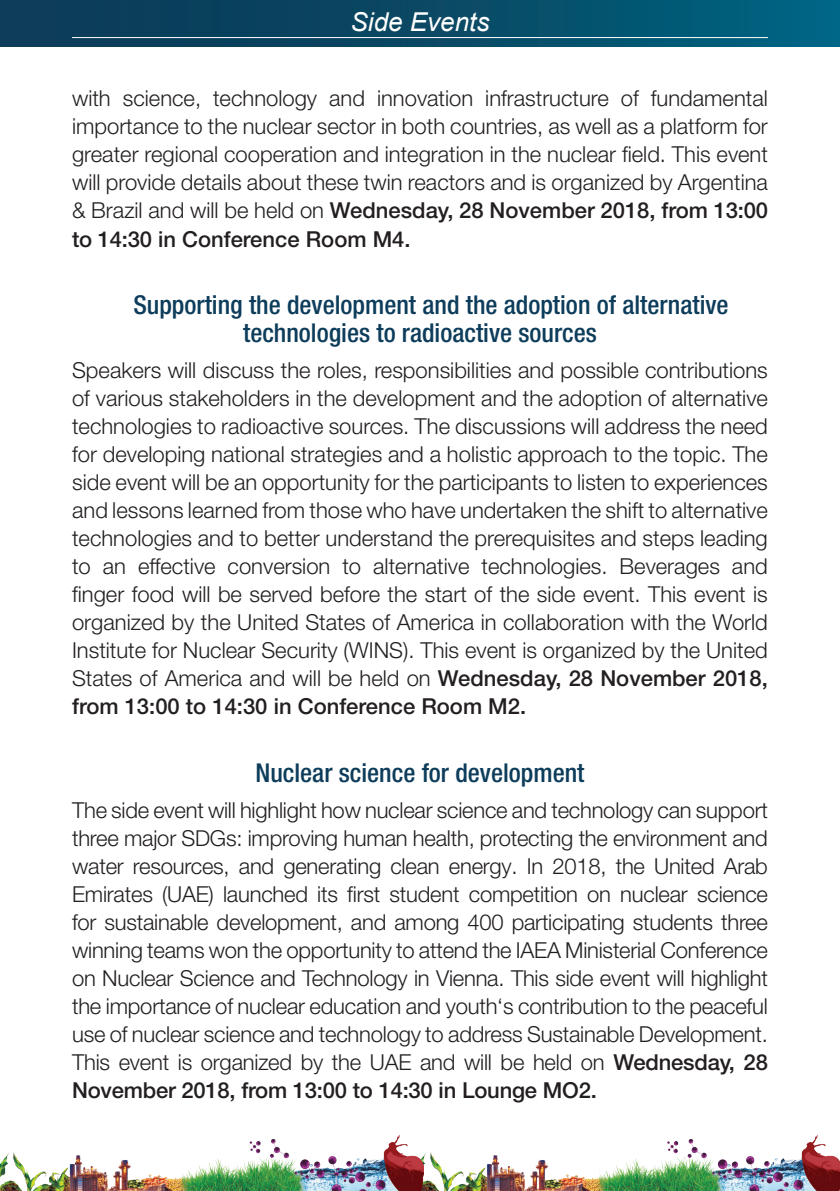
<style>
.page{position:relative;width:840px;height:1191px;background:#fff}
.page>*{position:absolute;margin:0;border:0;box-sizing:border-box;transform-origin:0 0}
.t1{font:500 condensed 26px/28px "Helvetica Neue LT Pro";color:#0d3d5b}
.t2{font:italic 26px "Arial";color:#fff}
.t3{font:300 22px/28px "Helvetica Neue LT Pro";color:#231f20;text-align:justify}
.s1{font-weight:500}
</style>
<div class="page">
<img style="left:423px;top:1135px;width:416px;height:56px">
<img style="left:0;top:1135px;width:423px;height:56px">
<svg style="left:0;top:0;width:838px;height:47px;background:#074b68"></svg>
<hr style="left:838px;top:0;width:1px;height:47px;background:#006789">
<hr style="left:72px;top:37px;width:695px;height:1px;background:#fff">
<p class="t2" style="left:350px;top:5px;width:140px">Side Events</p>
<p class="t3" style="left:72px;top:84px;width:697px">with science, technology and innovation infrastructure of fundamental importance to the nuclear sector in both countries, as well as a platform for greater regional cooperation and integration in the nuclear field. This event will provide details about these twin reactors and is organized by Argentina &amp; Brazil and will be held on <span class="s1">Wednesday, 28 November 2018, from 13:00 to 14:30 in Conference Room M4.</span></p>
<p class="t1" style="left:243px;top:291px;width:486px;text-indent:-110px">Supporting the development and the adoption of alternative technologies to radioactive sources</p>
<p class="t3" style="left:72px;top:356px;width:697px">Speakers will discuss the roles, responsibilities and possible contributions of various stakeholders in the development and the adoption of alternative technologies to radioactive sources. The discussions will address the need for developing national strategies and a holistic approach to the topic. The side event will be an opportunity for the participants to listen to experiences and lessons learned from those who have undertaken the shift to alternative technologies and to better understand the prerequisites and steps leading to an effective conversion to alternative technologies. Beverages and finger food will be served before the start of the side event. This event is organized by the United States of America in collaboration with the World Institute for Nuclear Security (WINS). This event is organized by the United States of America and will be held on <span class="s1">Wednesday, 28 November 2018, from 13:00 to 14:30 in Conference Room M2.</span></p>
<p class="t1" style="left:255px;top:758px;width:330px">Nuclear science for development</p>
<p class="t3" style="left:72px;top:796px;width:697px">The side event will highlight how nuclear science and technology can support three major SDGs: improving human health, protecting the environment and water resources, and generating clean energy. In 2018, the United Arab Emirates (UAE) launched its first student competition on nuclear science for sustainable development, and among 400 participating students three winning teams won the opportunity to attend the IAEA Ministerial Conference on Nuclear Science and Technology in Vienna. This side event will highlight the importance of nuclear education and youth‘s contribution to the peaceful use of nuclear science and technology to address Sustainable Development.<br>This event is organized by the UAE and will be held on <span class="s1">Wednesday, 28<br>November 2018, from 13:00 to 14:30 in Lounge MO2.</span></p>
</div>
